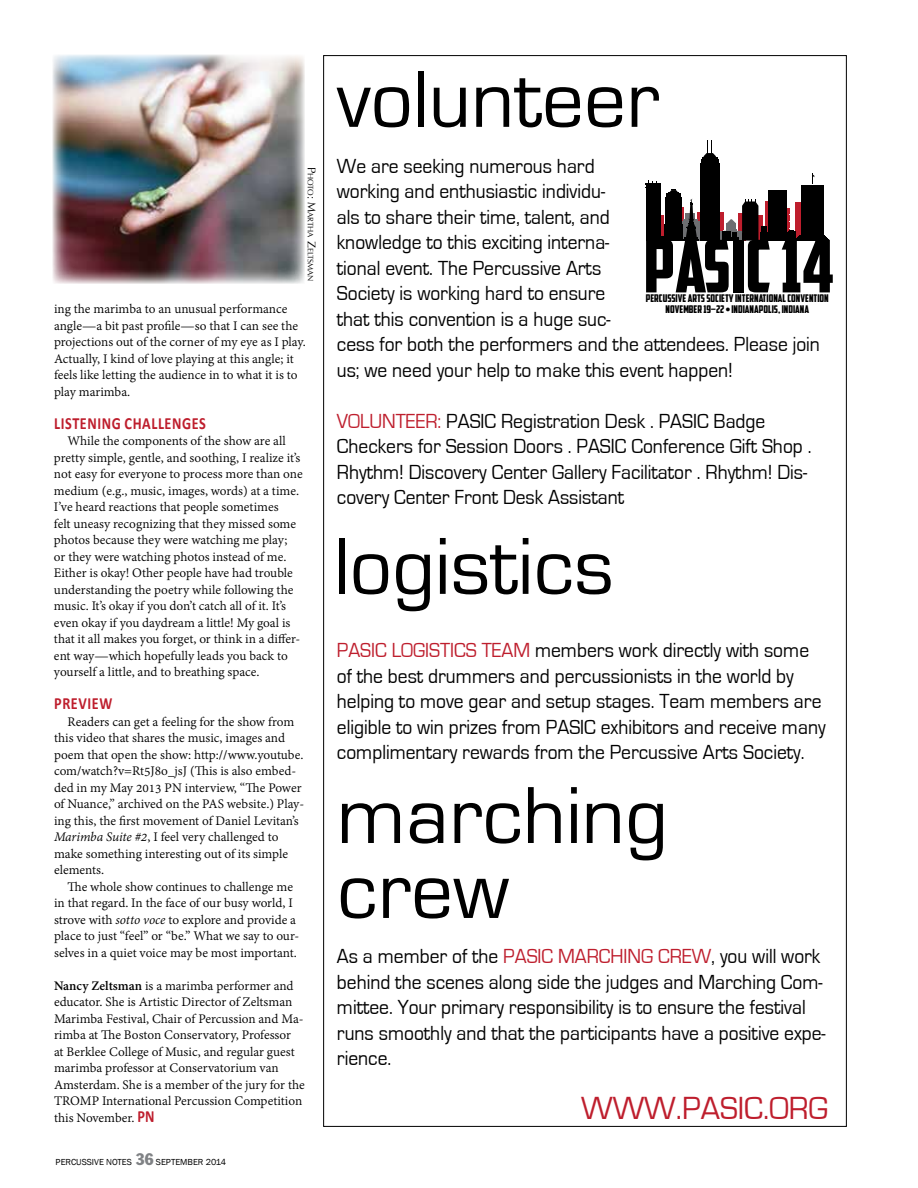
<style>
.page{position:relative;width:918px;height:1188px;background:#fff}
.page>*{position:absolute;margin:0;border:0;box-sizing:border-box;transform-origin:0 0}
.t1{font:83.85px/75px "Eurostile";color:#000}
.t2{font:72.6px "American Captain";color:#000}
.t3{font:33px "Eurostile";color:#be1e2d;scale:.96 1}
.t4{font:21px/25.5px "Eurostile";color:#000;scale:.93 1}
.t5{font:700 17.1px "Calibri";letter-spacing:.04em;color:#be1e2d;scale:.83 1}
.t6{font:14.25px/16.5px "Adobe Devanagari";color:#000}
.t7{font:10.65px/10.5px "American Captain";color:#000;text-align:center}
.t8{font:9px "Franklin Gothic";color:#000}
.t9{font:7.8px "Optima";color:#000}
.s1{font-size:11.25px}
.s2{font-style:italic}
.s3{font-weight:700}
.s4{font-family:"Calibri";font-weight:700;font-size:17.1px;color:#be1e2d}
.s5{font-stretch:condensed;font-size:16.5px;color:#808285}
.s6{color:#be1e2d}
</style>
<div class="page">
<img style="left:53px;top:55px;width:251px;height:229px">
<div style="left:765px;top:201px;width:8px;height:37px;background:#be1e2d"></div>
<div style="left:795px;top:202px;width:14px;height:39px;background:#be1e2d"></div>
<div style="left:679px;top:223px;width:22px;height:18px;background:#6d6e71"></div>
<div style="left:700px;top:163px;width:20px;height:78px;background:#000"></div>
<div style="left:701px;top:160px;width:17px;height:16px;background:#000"></div>
<div style="left:702px;top:158px;width:16px;height:16px;background:#000"></div>
<svg style="left:704px;top:140px;width:12px;height:18px"></svg>
<div style="left:768px;top:190px;width:19px;height:51px;background:#000"></div>
<div style="left:801px;top:185px;width:22px;height:56px;background:#000"></div>
<svg style="left:823px;top:235px;width:6px;height:6px"></svg>
<svg style="left:812px;top:174px;width:2px;height:10px"></svg>
<svg style="left:720px;top:199px;width:47px;height:42px"></svg>
<svg style="left:787px;top:208px;width:14px;height:33px"></svg>
<div style="left:760px;top:232px;width:30px;height:9px;background:#000"></div>
<svg style="left:646px;top:180px;width:53px;height:61px"></svg>
<p class="t9" style="left:315px;top:166px;width:117px;rotate:90deg"><span class="s1">P</span>hoto<span class="s1">: M</span>artha <span class="s1">Z</span>eltsman</p>
<p class="t6" style="left:54px;top:302px;width:253px">ing the marimba to an unusual performance angle—a bit past profile—so that I can see the projections out of the corner of my eye as I play.<br>Actually, I kind of love playing at this angle; it feels like letting the audience in to what it is to play marimba.</p>
<p class="t5" style="left:54px;top:413px;width:184px">LISTENING CHALLENGES</p>
<p class="t6" style="left:54px;top:434px;width:250px;text-indent:13px">While the components of the show are all pretty simple, gentle, and soothing, I realize it’s not easy for everyone to process more than one medium (e.g., music, images, words) at a time.<br>I’ve heard reactions that people sometimes<br>felt uneasy recognizing that they missed some photos because they were watching me play;<br>or they were watching photos instead of me.<br>Either is okay! Other people have had trouble understanding the poetry while following the music. It’s okay if you don’t catch all of it. It’s even okay if you daydream a little! My goal is that it all makes you forget, or think in a differ&shy;ent way—which hopefully leads you back to yourself a little, and to breathing space.</p>
<p class="t5" style="left:54px;top:693px;width:71px">PREVIEW</p>
<p class="t6" style="left:54px;top:715px;width:252px;text-indent:13px">Readers can get a feeling for the show from this video that shares the music, images and poem that open the show: http://www.youtube. com/watch?v=Rt5J8o_jsJ (This is also embed&shy;ded in my May 2013 PN interview, “The Power of Nuance,” archived on the PAS website.) Play&shy;ing this, the first movement of Daniel Levitan’s <span class="s2">Marimba Suite #2</span>, I feel very challenged to make something interesting out of its simple elements.</p>
<p class="t6" style="left:54px;top:880px;width:247px;text-align:center">The whole show continues to challenge me<br>in that regard. In the face of our busy world, I strove with <span class="s2">sotto voce</span> to explore and provide a place to just “feel” or “be.” What we say to our&shy;selves in a quiet voice may be most important.</p>
<p class="t6" style="left:54px;top:979px;width:252px"><span class="s3">Nancy Zeltsman</span> is a marimba performer and educator. She is Artistic Director of Zeltsman Marimba Festival, Chair of Percussion and Ma&shy;rimba at The Boston Conservatory, Professor<br>at Berklee College of Music, and regular guest marimba professor at Conservatorium van Amsterdam. She is a member of the jury for the TROMP International Percussion Competition this November. <span class="s4">PN</span></p>
<p class="t8" style="left:56px;top:1156px;width:172px">PERCUSSIVE NOTES <span class="s5">36</span> SEPTEMBER 2014</p>
<h1 class="t1" style="left:337px;top:63px;width:324px">volunteer</h1>
<p class="t4" style="left:337px;top:154px;width:521px">We are seeking numerous hard<br>working and enthusiastic individu-<br>als to share their time, talent, and<br>knowledge to this exciting interna-<br>tional event. The Percussive Arts<br>Society is working hard to ensure<br>that this convention is a huge suc-<br>cess for both the performers and the attendees. Please join us; we need your help to make this event happen!</p>
<h3 class="t4" style="left:337px;top:409px;width:512px"><span class="s6">VOLUNTEER:</span> PASIC Registration Desk . PASIC Badge Checkers for Session Doors . PASIC Conference Gift Shop .<br>Rhythm! Discovery Center Gallery Facilitator . Rhythm! Dis&shy;covery Center Front Desk Assistant</h3>
<h2 class="t2" style="left:644px;top:223px;width:192px">PASIC14</h2>
<p class="t7" style="left:646px;top:293px;width:184px">PERCUSSIVE ARTS SOCIETY INTERNATIONAL CONVENTION<br>NOVEMBER 19–22 • INDIANAPOLIS, INDIANA</p>
<h1 class="t1" style="left:334px;top:531px;width:281px">logistics</h1>
<p class="t4" style="left:337px;top:638px;width:527px"><span class="s6">PASIC LOGISTICS TEAM</span> members work directly with some of the best drummers and percussionists in the world by helping to move gear and setup stages. Team members are eligible to win prizes from PASIC exhibitors and receive many complimentary rewards from the Percussive Arts Society.</p>
<h1 class="t1" style="left:337px;top:780px;width:332px">marching crew</h1>
<p class="t4" style="left:337px;top:944px;width:527px">As a member of the <span class="s6">PASIC MARCHING CREW</span>, you will work behind the scenes along side the judges and Marching Com&shy;mittee. Your primary responsibility is to ensure the festival runs smoothly and that the participants have a positive expe&shy;rience.</p>
<h3 class="t3" style="left:581px;top:1090px;width:259px">WWW.PASIC.ORG</h3>
</div>
